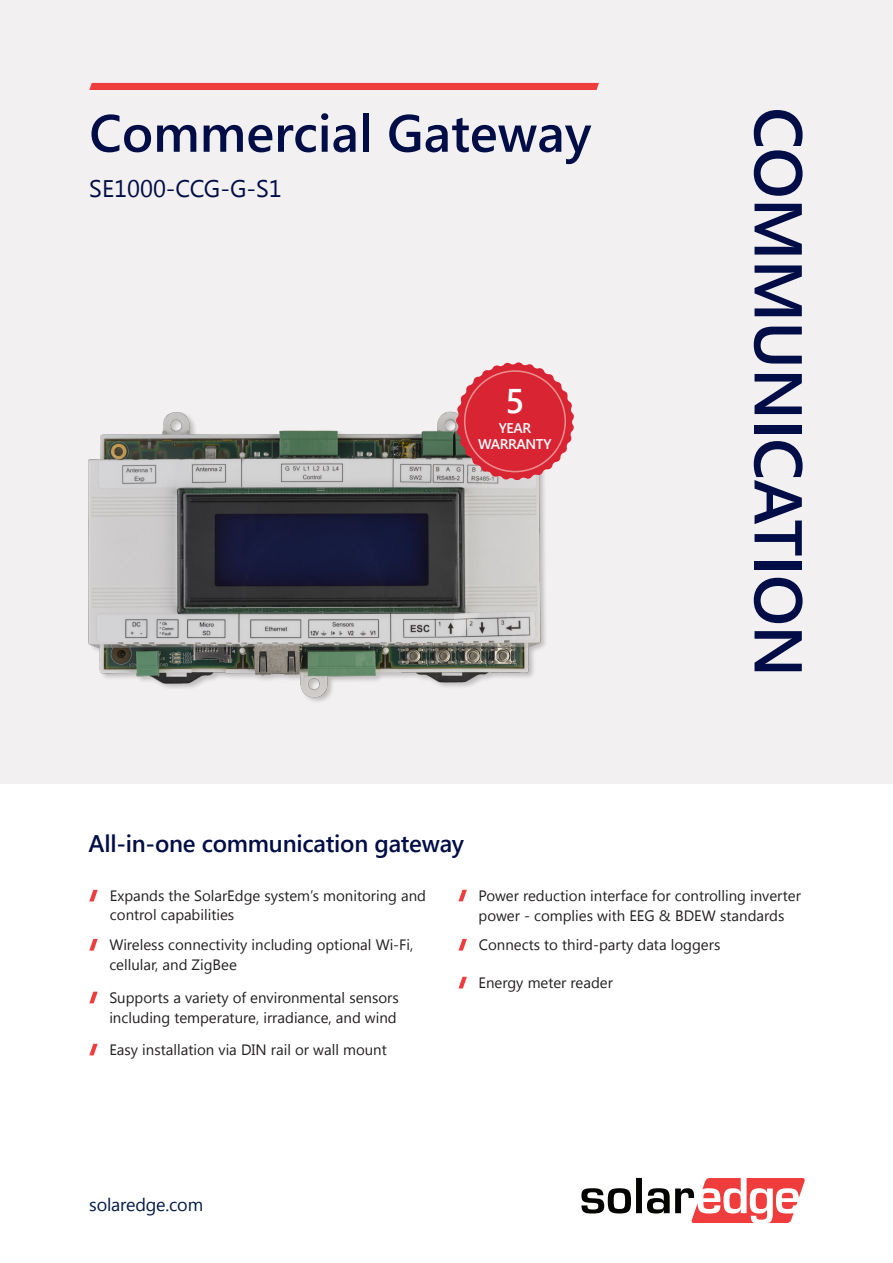
<style>
.page{position:relative;width:893px;height:1263px;background:#fff}
.page>*{position:absolute;margin:0;border:0;box-sizing:border-box;transform-origin:0 0}
.t1{font:600 67.5px "Segoe UI";letter-spacing:-.01em;color:#000d46}
.t2{font:600 52.5px "Segoe UI";color:#000d46}
.t3{font:600 34.2px "Segoe UI";color:#fff}
.t4{font:600 24px "Segoe UI";letter-spacing:-.01em;color:#000d46}
.t5{font:24px "Segoe UI";color:#000d46}
.t6{font:18px "Segoe UI";letter-spacing:-.01em;color:#001945}
.t7{font:15px/19.6px "Segoe UI";color:#231f20}
.t8{font:600 14.1px/15.6px "Segoe UI";letter-spacing:-.03em;color:#fff;text-align:center}
</style>
<div class="page">
<div style="left:0;top:0;width:893px;height:1249px;background:#f3f0f1"></div>
<div style="left:0;top:784px;width:893px;height:479px;background:#fff"></div>
<div style="left:89px;top:83px;width:510px;height:7px;background:#ee3d3c"></div>
<svg style="left:89px;top:890px;width:9px;height:11px"></svg>
<svg style="left:458px;top:939px;width:9px;height:11px"></svg>
<svg style="left:89px;top:992px;width:9px;height:11px"></svg>
<svg style="left:89px;top:1044px;width:9px;height:11px"></svg>
<svg style="left:89px;top:939px;width:9px;height:11px"></svg>
<svg style="left:458px;top:890px;width:9px;height:11px"></svg>
<svg style="left:458px;top:977px;width:9px;height:11px"></svg>
<svg style="left:581px;top:1178px;width:224px;height:45px"></svg>
<img style="left:88px;top:411px;width:458px;height:291px">
<svg style="left:456px;top:362px;width:118px;height:118px"></svg>
<div style="left:464px;top:370px;width:102px;height:102px;border:2px solid #ec8e8f;border-radius:50%"></div>
<h2 class="t2" style="left:89px;top:91px;width:504px">Commercial Gateway</h2>
<h3 class="t5" style="left:89px;top:172px;width:194px">SE1000-C C G G- 1S-</h3>
<h3 class="t3" style="left:505px;top:374px;width:21px">5</h3>
<p class="t8" style="left:478px;top:420px;width:75px">YEAR<br>WARRANTY</p>
<h1 class="t1" style="left:833px;top:107px;width:571px;rotate:90deg">COMMUNICATION</h1>
<h3 class="t4" style="left:89px;top:824px;width:377px">All-in-one communication gateway</h3>
<p class="t7" style="left:110px;top:885px;width:318px">Expands the SolarEdge system s’ monitoring and control capabilities</p>
<p class="t7" style="left:109px;top:934px;width:306px">Wireless connectivity including optional Wi-Fi, cellular, and ZigBee</p>
<p class="t7" style="left:109px;top:987px;width:291px">Supports a variety of environmental sensors including temperature, irradiance, and wind</p>
<p class="t7" style="left:109px;top:1039px;width:279px">Easy installation via DIN rail or wall mount</p>
<p class="t7" style="left:478px;top:885px;width:324px">Power reduction interface for controlling inverter power - complies with EEG &amp; BDEW standards</p>
<p class="t7" style="left:479px;top:935px;width:243px">Connects to third-party data loggers</p>
<p class="t7" style="left:478px;top:972px;width:136px">Energy meter reader</p>
<p class="t6" style="left:89px;top:1192px;width:115px">solaredge.com</p>
</div>
